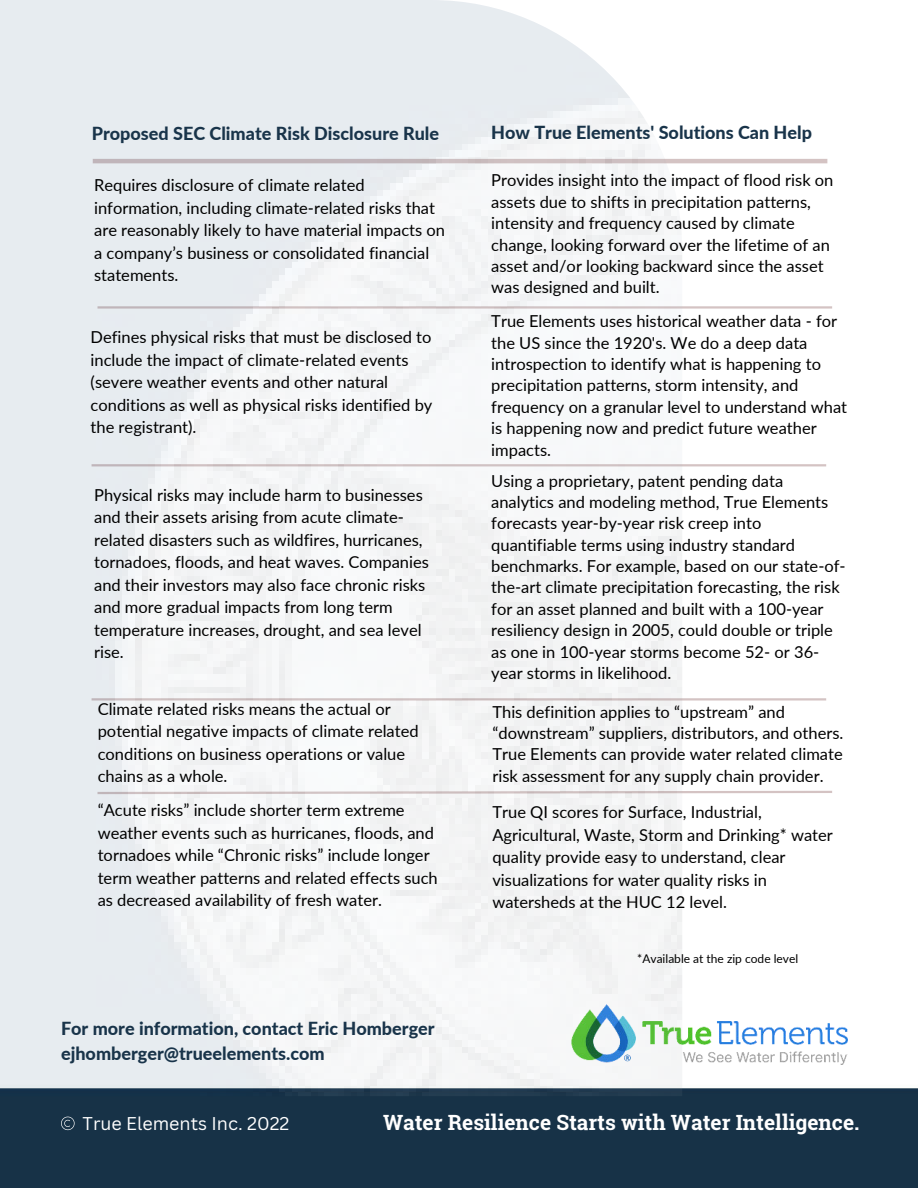
<style>
.page{position:relative;width:918px;height:1188px;background:#fff}
.page>*{position:absolute;margin:0;border:0;box-sizing:border-box;transform-origin:0 0}
.t1{font:700 21px "Roboto Slab";color:#fff}
.t2{font:800 18px/24.8px "Lato";color:#19344a}
.t3{font:18px "Canva Sans";color:#fff}
.t4{font:16.5px/22.5px "Lato";color:#000}
.t5{font:12px "Lato";color:#000}
</style>
<div class="page">
<img style="left:0;top:159px;width:918px;height:1029px">
<hr style="left:93px;top:159px;width:734px;height:4px;background:#d4c3c3">
<hr style="left:98px;top:306px;width:734px;height:3px;background:#d4c3c3">
<hr style="left:92px;top:464px;width:734px;height:2px;background:#d4c3c3">
<hr style="left:92px;top:698px;width:734px;height:3px;background:#d4c3c3">
<svg style="left:682px;top:790px;width:152px;height:5px"></svg>
<img style="left:682px;top:1001px;width:179px;height:63px">
<img style="left:0;top:0;width:682px;height:1096px">
<svg style="left:61px;top:1117px;width:14px;height:13px"></svg>
<p class="t2" style="left:92px;top:121px;width:349px">Proposed SEC Climate Risk Disclosure Rule</p>
<p class="t4" style="left:94px;top:173px;width:352px">Requires disclosure of climate related information, including climate-related risks that are reasonably likely to have material impacts on a company’s business or consolidated financial statements.</p>
<p class="t4" style="left:91px;top:325px;width:343px">Defines physical risks that must be disclosed to include the impact of climate-related events (severe weather events and other natural conditions as well as physical risks identified by the registrant).</p>
<p class="t4" style="left:94px;top:483px;width:336px">Physical risks may include harm to businesses and their assets arising from acute climate&shy;related disasters such as wildfires, hurricanes, tornadoes, floods, and heat waves. Companies and their investors may also face chronic risks and more gradual impacts from long term temperature increases, drought, and sea level rise.</p>
<p class="t2" style="left:491px;top:120px;width:322px">How True Elements' Solutions Can Help</p>
<p class="t4" style="left:491px;top:169px;width:344px;line-height:21.3px">Provides insight into the impact of flood risk on assets due to shifts in precipitation patterns, intensity and frequency caused by climate change, looking forward over the lifetime of an asset and/or looking backward since the asset was designed and built.</p>
<p class="t4" style="left:491px;top:310px;width:357px;line-height:21.3px">True Elements uses historical weather data - for the US since the 1920's. We do a deep data introspection to identify what is happening to precipitation patterns, storm intensity, and frequency on a granular level to understand what is happening now and predict future weather impacts.</p>
<p class="t4" style="left:491px;top:469px;width:356px;line-height:21.3px">Using a proprietary, patent pending data analytics and modeling method, True Elements forecasts year-by-year risk creep into quantifiable terms using industry standard benchmarks. For example, based on our state-of&shy;the-art climate precipitation forecasting, the risk for an asset planned and built with a 100-year resiliency design in 2005, could double or triple as one in 100-year storms become 52- or 36- year storms in likelihood.</p>
<p class="t4" style="left:98px;top:697px;width:322px">Climate related risks means the actual or potential negative impacts of climate related conditions on business operations or value chains as a whole.</p>
<p class="t4" style="left:492px;top:700px;width:353px;line-height:21.3px">This definition applies to “upstream” and “downstream” suppliers, distributors, and others.<br>True Elements can provide water related climate risk assessment for any supply chain provider.</p>
<p class="t4" style="left:98px;top:798px;width:342px">“Acute risks” include shorter term extreme weather events such as hurricanes, floods, and tornadoes while “Chronic risks” include longer term weather patterns and related effects such as decreased availability of fresh water.</p>
<p class="t4" style="left:492px;top:800px;width:342px">True QI scores for Surface, Industrial, Agricultural, Waste, Storm and Drinking* water quality provide easy to understand, clear visualizations for water quality risks in watersheds at the HUC 12 level.</p>
<p class="t2" style="left:61px;top:1015px;width:375px">For more information, contact Eric Homberger ejhomberger@trueelements.com</p>
<p class="t5" style="left:637px;top:950px;width:163px">*Available at the zip code level</p>
<p class="t3" style="left:83px;top:1113px;width:208px">True Elements Inc. 2022</p>
<p class="t1" style="left:383px;top:1108px;width:478px">Water Resilience Starts with Water Intelligence.</p>
</div>
